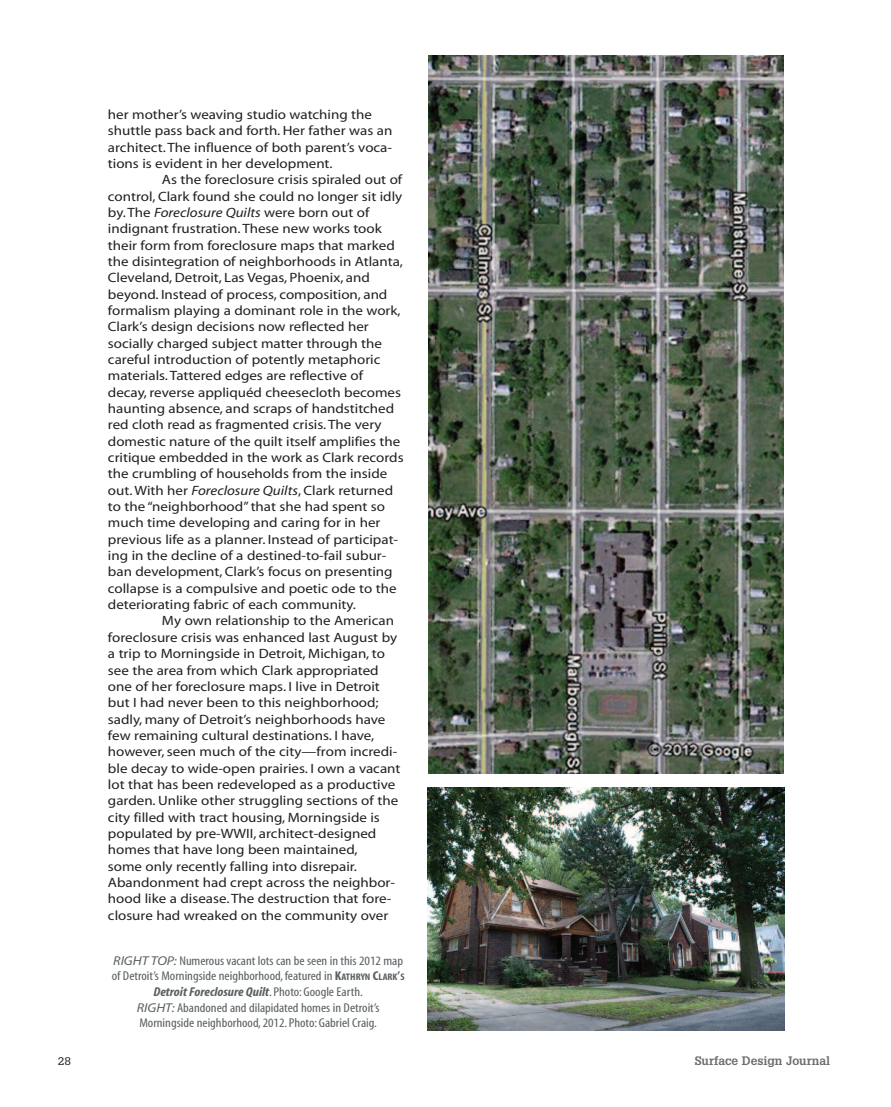
<style>
.page{position:relative;width:891px;height:1107px;background:#fff}
.page>*{position:absolute;margin:0;border:0;box-sizing:border-box;transform-origin:0 0}
.t1{font:13.5px/16.4px "Myriad";color:#231f20;scale:1.11 1}
.t2{font:condensed 12.9px/15.5px "Myriad";color:#5a6063;text-align:center;scale:1.11 1}
.t3{font:700 12px "Glypha";color:#6c6d70}
.t4{font:10.8px "Glypha";color:#231f20;scale:1.11 1}
.s1{font-style:italic}
.s2{font-style:italic;font-stretch:normal}
.s3{font-weight:700}
.s4{font-weight:700;font-size:9.6px}
.s5{font-weight:700;font-style:italic}
</style>
<div class="page">
<img style="left:428px;top:787px;width:357px;height:244px">
<img style="left:428px;top:55px;width:355px;height:718px">
<p class="t1" style="left:108px;top:108px;width:258px">her mother’s weaving studio watching the shuttle pass back and forth. Her father was an architect. The influence of both parent’s voca&shy;tions is evident in her development.</p>
<p class="t1" style="left:108px;top:173px;width:268px;text-indent:54px">As the foreclosure crisis spiraled out of control, Clark found she could no longer sit idly by. The <span class="s1">Foreclosure Quilts</span> were born out of indignant frustration. These new works took their form from foreclosure maps that marked the disintegration of neighborhoods in Atlanta, Cleveland, Detroit, Las Vegas, Phoenix, and beyond. Instead of process, composition, and formalism playing a dominant role in the work, Clark’s design decisions now reflected her socially charged subject matter through the careful introduction of potently metaphoric materials. Tattered edges are reflective of decay, reverse appliquéd cheesecloth becomes haunting absence, and scraps of handstitched red cloth read as fragmented crisis. The very domestic nature of the quilt itself amplifies the critique embedded in the work as Clark records the crumbling of households from the inside out. With her <span class="s1">Foreclosure Quilts</span>, Clark returned to the “neighborhood” that she had spent so much time developing and caring for in her previous life as a planner. Instead of participat&shy;ing in the decline of a destined-to-fail subur&shy;ban development, Clark’s focus on presenting collapse is a compulsive and poetic ode to the deteriorating fabric of each community.</p>
<p class="t1" style="left:108px;top:614px;width:265px;text-indent:54px">My own relationship to the American foreclosure crisis was enhanced last August by a trip to Morningside in Detroit, Michigan, to see the area from which Clark appropriated one of her foreclosure maps. I live in Detroit but I had never been to this neighborhood; sadly, many of Detroit’s neighborhoods have few remaining cultural destinations. I have, however, seen much of the city—from incredi&shy;ble decay to wide-open prairies. I own a vacant lot that has been redeveloped as a productive garden. Unlike other struggling sections of the city filled with tract housing, Morningside is populated by pre-WWII, architect-designed homes that have long been maintained,<br>some only recently falling into disrepair.<br>Abandonment had crept across the neighbor&shy;hood like a disease. The destruction that fore&shy;closure had wreaked on the community over</p>
<p class="t2" style="left:112px;top:954px;width:265px"><span class="s2">RIGHT TOP:</span> Numerous vacant lots can be seen in this 2012 map of Detroit’s Morningside neighborhood, featured in <span class="s3">K</span><span class="s4">ATHRYN</span> <span class="s3">C</span><span class="s4">LARK</span><span class="s3">’</span><span class="s4">S </span><span class="s5">Detroit Foreclosure Quilt</span>. Photo: Google Earth.<br><span class="s2">RIGHT:</span> Abandoned and dilapidated homes in Detroit’s Morningside neighborhood, 2012. Photo: Gabriel Craig.</p>
<p class="t4" style="left:58px;top:1055px;width:14px">28</p>
<p class="t3" style="left:695px;top:1054px;width:137px">Surface Design Journal</p>
</div>
